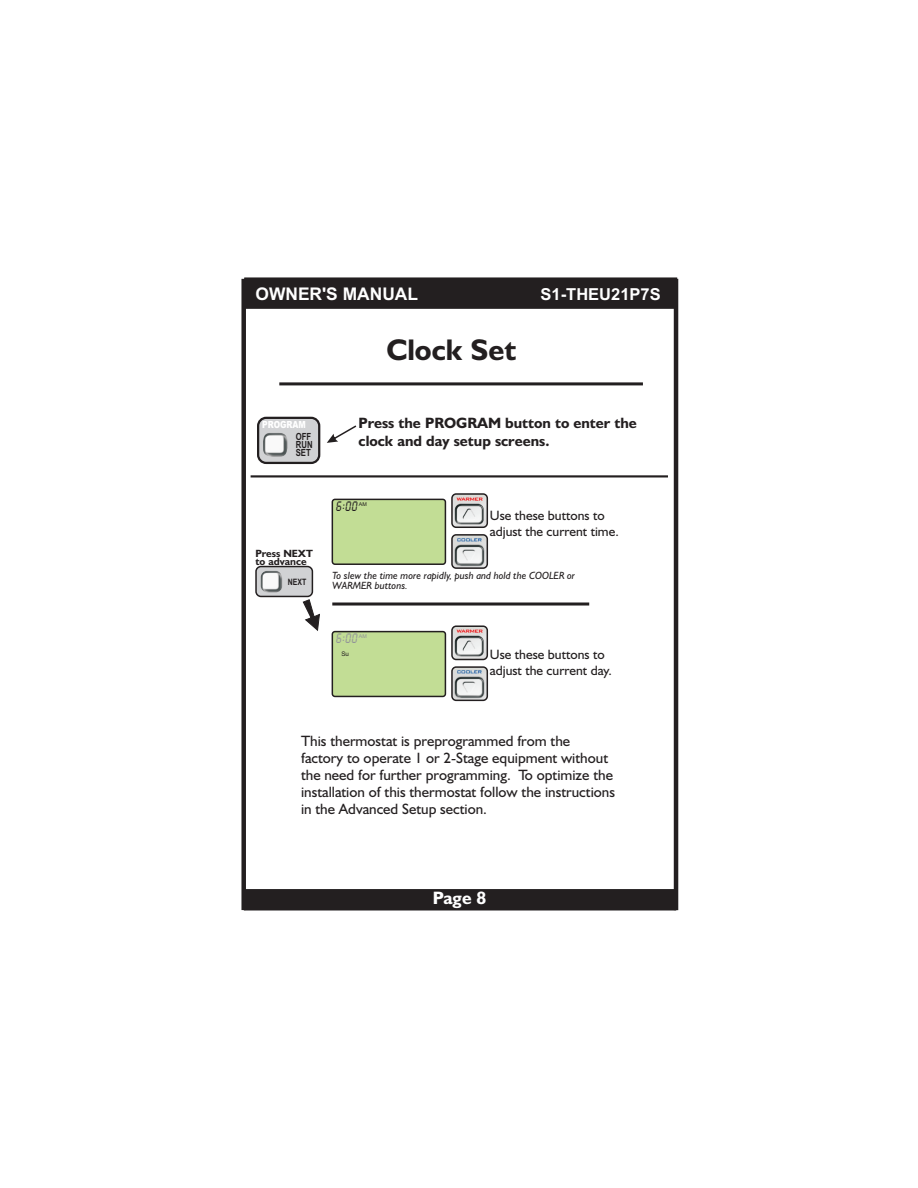
<style>
.page{position:relative;width:918px;height:1188px;background:#fff}
.page>*{position:absolute;margin:0;border:0;box-sizing:border-box;transform-origin:0 0}
.t1{font:700 30px "Humanist 521 BT";color:#231f20}
.t2{font:700 18px "Humanist 521 BT";color:#fff}
.t3{font:700 17.4px "Arial";color:#fff}
.t4{font:700 16.5px "Arial";color:#fff}
.t5{font:15px/17px "Humanist 521 BT";color:#231f20}
.t6{font:700 15px/18px "Humanist 521 BT";color:#231f20}
.t7{font:14.4px "Lcd D";color:#939598;scale:.84 1}
.t8{font:14.4px "Lcd D";color:#231f20;scale:.84 1}
.t9{font:13.65px/16.2px "Humanist 521 BT";color:#231f20}
.t10{font:italic 10.5px/10.1px "Humanist 521 BT";color:#231f20}
.t11{font:700 10.5px/8.2px "Humanist 521 BT";color:#231f20}
.t12{font:700 9.9px/8.2px "Arial";color:#231f20;scale:.79 1}
.t13{font:900 9.9px "Arial";color:#fff;scale:.79 1}
.t14{font:700 8.85px "Arial";color:#231f20;scale:.79 1}
.t15{font:6.3px "Arial";color:#231f20}
.t16{font:5.25px "Arial";color:#939598}
.t17{font:5.25px "Arial";color:#231f20}
</style>
<div class="page">
<div style="left:258px;top:418px;width:61px;height:45px;background:#d1d2d4;border-radius:8px"></div>
<svg style="left:261px;top:420px;width:55px;height:41px"></svg>
<div style="left:257px;top:417px;width:63px;height:47px;border:2px solid #231f20;border-radius:8px"></div>
<div style="left:244px;top:278px;width:433px;height:31px;background:#231f20"></div>
<div style="left:241px;top:279px;width:5px;height:631px;background:#231f20"></div>
<hr style="left:674px;top:279px;width:4px;height:631px;background:#231f20">
<div style="left:246px;top:889px;width:428px;height:21px;background:#231f20"></div>
<hr style="left:332px;top:603px;width:257px;height:3px;background:#231f20">
<svg style="left:327px;top:425px;width:29px;height:18px"></svg>
<hr style="left:279px;top:382px;width:364px;height:3px;background:#231f20">
<hr style="left:251px;top:475px;width:417px;height:2px;background:#231f20">
<div style="left:332px;top:631px;width:114px;height:66px;background:#c2dd95;border:1px solid #231f20;border-radius:3px"></div>
<div style="left:256px;top:567px;width:56px;height:29px;background:#d1d2d4;border-radius:5px"></div>
<svg style="left:260px;top:568px;width:60px;height:63px"></svg>
<div style="left:255px;top:566px;width:58px;height:31px;border:1px solid #231f20;border-radius:5px"></div>
<div style="left:332px;top:499px;width:114px;height:66px;background:#c2dd95;border:1px solid #231f20;border-radius:3px"></div>
<img style="left:453px;top:627px;width:33px;height:32px;border-radius:4px">
<div style="left:451px;top:625px;width:37px;height:35px;border:2px solid #231f20;border-radius:4px"></div>
<img style="left:453px;top:668px;width:34px;height:32px;border-radius:4px">
<div style="left:451px;top:666px;width:37px;height:35px;border:2px solid #231f20;border-radius:4px"></div>
<img style="left:453px;top:495px;width:33px;height:31px;border-radius:4px">
<div style="left:451px;top:493px;width:37px;height:35px;border:2px solid #231f20;border-radius:4px"></div>
<img style="left:453px;top:536px;width:34px;height:31px;border-radius:4px">
<div style="left:451px;top:534px;width:37px;height:35px;border:2px solid #231f20;border-radius:4px"></div>
<p class="t3" style="left:256px;top:287px;width:164px">OWNER'S MANUAL</p>
<h1 class="t1" style="left:386px;top:337px;width:131px">Clock Set</h1>
<p class="t4" style="left:541px;top:288px;width:122px">S1-THEU21P7S</p>
<p class="t13" style="left:262px;top:421px;width:57px">PROGRAM</p>
<p class="t12" style="left:296px;top:433px;width:23px">OFF<br>RUN<br>SET</p>
<p class="t11" style="left:255px;top:550px;width:59px">Press NEXT to advance</p>
<p class="t14" style="left:288px;top:578px;width:25px">NEXT</p>
<p class="t6" style="left:359px;top:415px;width:280px">Press the PROGRAM button to enter the clock and day setup screens.</p>
<p class="t8" style="left:335px;top:498px;width:27px">6<sup>:</sup>00</p>
<p class="t17" style="left:359px;top:502px;width:10px">AM</p>
<p class="t9" style="left:490px;top:508px;width:130px">Use these buttons to adjust the current time.</p>
<p class="t10" style="left:332px;top:571px;width:244px">To slew the time more rapidly, push and hold the COOLER or<br>WARMER buttons.</p>
<p class="t7" style="left:335px;top:630px;width:27px">6<sup>:</sup>00</p>
<p class="t16" style="left:359px;top:634px;width:10px">AM</p>
<p class="t15" style="left:341px;top:651px;width:9px">Su</p>
<p class="t9" style="left:490px;top:647px;width:124px">Use these buttons to adjust the current day.</p>
<p class="t5" style="left:301px;top:733px;width:315px">This thermostat is preprogrammed from the factory to operate 1 or 2-Stage equipment without the need for further programming. To optimize the installation of this thermostat follow the instructions in the Advanced Setup section.</p>
<p class="t2" style="left:433px;top:890px;width:55px">Page 8</p>
</div>
